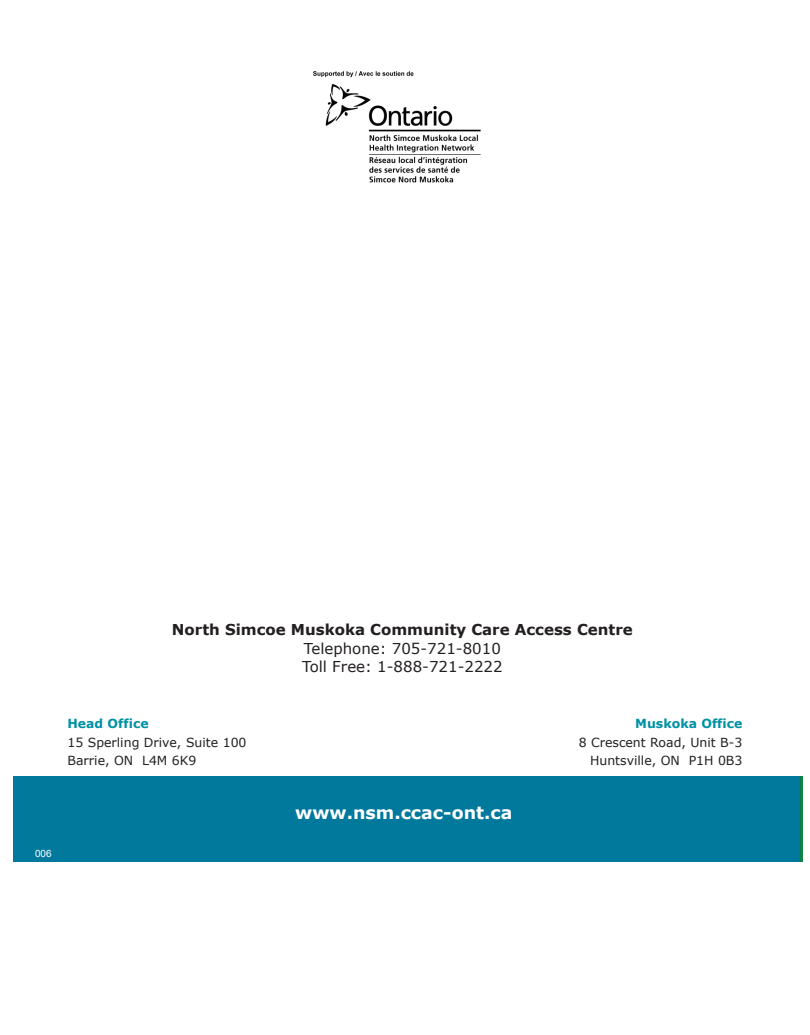
<style>
.page{position:relative;width:810px;height:1035px;background:#fff}
.page>*{position:absolute;margin:0;border:0;box-sizing:border-box;transform-origin:0 0}
.t1{font:700 17.5px "Verdana";color:#fff}
.t2{font:15px/18.8px "Verdana";color:#231f20;text-align:center}
.t3{font:12.5px/18.8px "Verdana";color:#231f20}
.t4{font:10px "Arial";color:#fff}
.s1{font-weight:700}
.s2{font-weight:700;color:#0091a5}
</style>
<div class="page">
<img style="left:313px;top:71px;width:168px;height:112px">
<div style="left:13px;top:776px;width:790px;height:85px;background:#00799c"></div>
<p class="t2" style="left:172px;top:620px;width:462px"><span class="s1">North Simcoe Muskoka Community Care Access Centre<br></span>Telephone: 705-721-8010<br>Toll Free: 1-888-721-2222</p>
<p class="t4" style="left:35px;top:848px;width:18px">006</p>
<p class="t3" style="left:68px;top:713px;width:181px"><span class="s2">Head Office<br></span>15 Sperling Drive, Suite 100<br>Barrie, ON L4M 6K9</p>
<p class="t3" style="left:579px;top:713px;width:165px;text-align:right"><span class="s2">Muskoka Office<br></span>8 Crescent Road, Unit B-3<br>Huntsville, ON P1H 0B3</p>
<p class="t1" style="left:295px;top:802px;width:219px">www.nsm.ccac-ont.ca</p>
</div>
